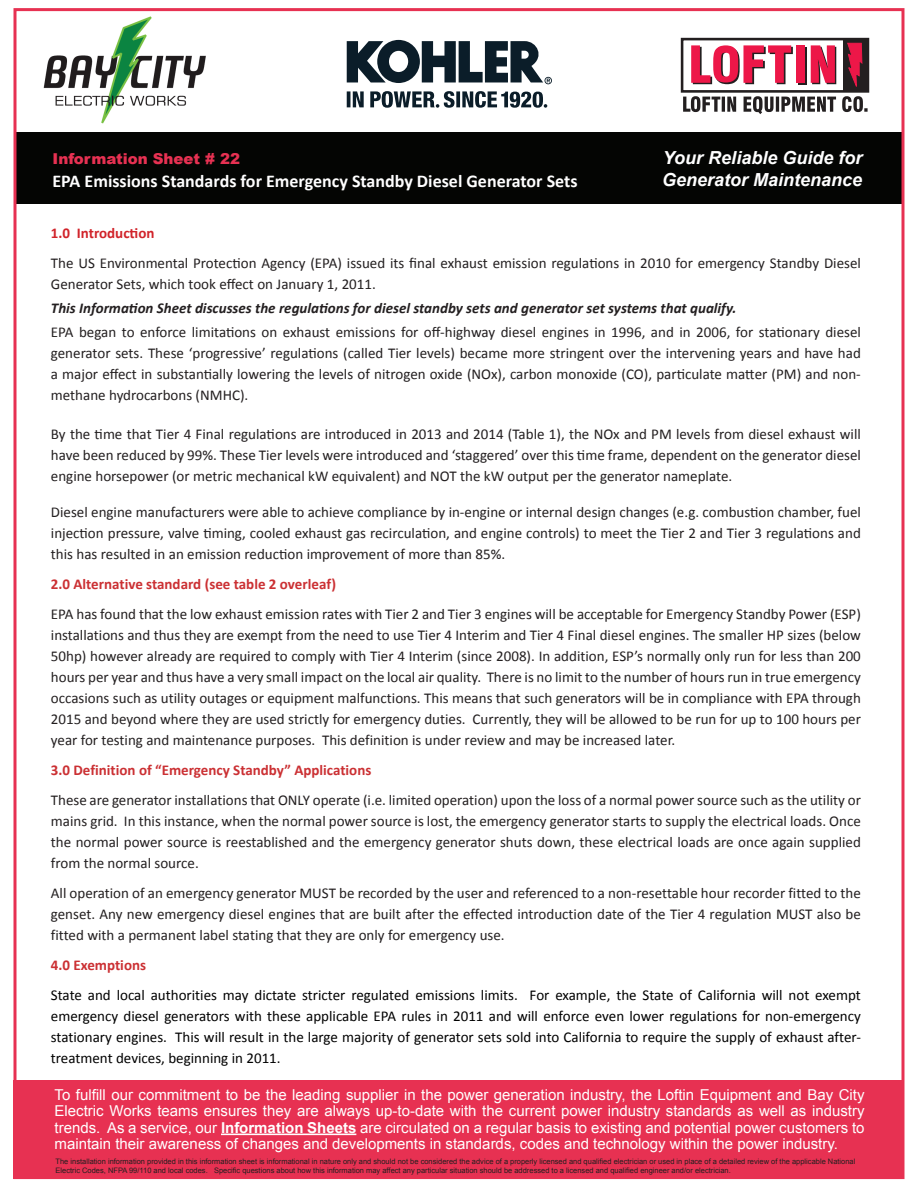
<style>
.page{position:relative;width:918px;height:1188px;background:#fff}
.page>*{position:absolute;margin:0;border:0;box-sizing:border-box;transform-origin:0 0}
.t1{font:700 18px "Calibri";color:#fff}
.t2{font:italic 700 18px "Arial";color:#fff}
.t3{font:15px/21px "Calibri";color:#231f20;text-align:justify}
.t4{font:15px/16.5px "Arial";color:#fff;text-align:justify}
.t5{font:15px/21px "Calibri";color:#000;text-align:justify}
.t6{font:700 15px "Calibri";color:#cb3033}
.t7{font:italic 700 15px "Calibri";color:#231f20}
.t8{font:900 15px "Arial";color:#e73152}
.t9{font:700 15px "Calibri";color:#d1232a}
.t10{font:7.5px/9px "Arial";color:#231f20}
.s1{font-weight:700}
</style>
<div class="page">
<div style="left:15px;top:132px;width:888px;height:72px;background:#040503"></div>
<div style="left:14px;top:1080px;width:890px;height:99px;background:#e73152"></div>
<hr style="left:221px;top:1134px;width:135px;height:1px;background:#fff">
<img style="left:43px;top:16px;width:163px;height:107px">
<div style="left:681px;top:38px;width:188px;height:55px;border:3px solid #231f20"></div>
<div style="left:843px;top:39px;width:25px;height:53px;background:#231f20"></div>
<svg style="left:847px;top:43px;width:15px;height:44px"></svg>
<svg style="left:683px;top:96px;width:185px;height:18px"></svg>
<svg style="left:811px;top:45px;width:25px;height:39px"></svg>
<div style="left:798px;top:47px;width:9px;height:37px;background:#231f20"></div>
<div style="left:796px;top:45px;width:9px;height:38px;background:#ed1748"></div>
<svg style="left:691px;top:45px;width:102px;height:39px"></svg>
<svg style="left:347px;top:40px;width:205px;height:44px"></svg>
<svg style="left:347px;top:91px;width:200px;height:17px"></svg>
<p class="t8" style="left:52px;top:151px;width:189px">Information Sheet # 22</p>
<p class="t2" style="left:663px;top:146px;width:201px">Your Reliable Guide for</p>
<p class="t1" style="left:52px;top:170px;width:527px">EPA Emissions Standards for Emergency Standby Diesel Generator Sets</p>
<p class="t2" style="left:662px;top:167px;width:202px">Generator Maintenance</p>
<p class="t9" style="left:51px;top:224px;width:105px">1.0 Introduction</p>
<p class="t3" style="left:51px;top:253px;width:812px">The US Environmental Protection Agency (EPA) issued its final exhaust emission regulations in 2010 for emergency Standby Diesel<br>Generator Sets, which took effect on January 1, 2011.</p>
<p class="t7" style="left:51px;top:299px;width:687px">This Information Sheet discusses the regulations for diesel standby sets and generator set systems that qualify.</p>
<p class="t3" style="left:51px;top:322px;width:811px">EPA began to enforce limitations on exhaust emissions for off-highway diesel engines in 1996, and in 2006, for stationary diesel generator sets. These ‘progressive’ regulations (called Tier levels) became more stringent over the intervening years and have had a major effect in substantially lowering the levels of nitrogen oxide (NOx), carbon monoxide (CO), particulate matter (PM) and non&shy;methane hydrocarbons (NMHC).</p>
<p class="t3" style="left:51px;top:424px;width:811px">By the time that Tier 4 Final regulations are introduced in 2013 and 2014 (Table 1), the NOx and PM levels from diesel exhaust will have been reduced by 99%. These Tier levels were introduced and ‘staggered’ over this time frame, dependent on the generator diesel engine horsepower (or metric mechanical kW equivalent) and NOT the kW output per the generator nameplate.</p>
<p class="t3" style="left:51px;top:502px;width:811px">Diesel engine manufacturers were able to achieve compliance by in-engine or internal design changes (e.g. combustion chamber, fuel injection pressure, valve timing, cooled exhaust gas recirculation, and engine controls) to meet the Tier 2 and Tier 3 regulations and this has resulted in an emission reduction improvement of more than 85%.</p>
<p class="t6" style="left:51px;top:575px;width:287px">2.0 Alternative standard (see table 2 overleaf)</p>
<p class="t3" style="left:51px;top:604px;width:812px">EPA has found that the low exhaust emission rates with Tier 2 and Tier 3 engines will be acceptable for Emergency Standby Power (ESP) installations and thus they are exempt from the need to use Tier 4 Interim and Tier 4 Final diesel engines. The smaller HP sizes (below 50hp) however already are required to comply with Tier 4 Interim (since 2008). In addition, ESP’s normally only run for less than 200 hours per year and thus have a very small impact on the local air quality. There is no limit to the number of hours run in true emergency occasions such as utility outages or equipment malfunctions. This means that such generators will be in compliance with EPA through 2015 and beyond where they are used strictly for emergency duties. Currently, they will be allowed to be run for up to 100 hours per year for testing and maintenance purposes. This definition is under review and may be increased later.</p>
<p class="t6" style="left:51px;top:761px;width:322px">3.0 Definition of “Emergency Standby” Applications</p>
<p class="t3" style="left:51px;top:790px;width:812px">These are generator installations that ONLY operate (i.e. limited operation) upon the loss of a normal power source such as the utility or mains grid. In this instance, when the normal power source is lost, the emergency generator starts to supply the electrical loads. Once the normal power source is reestablished and the emergency generator shuts down, these electrical loads are once again supplied from the normal source.</p>
<p class="t3" style="left:51px;top:883px;width:811px">All operation of an emergency generator MUST be recorded by the user and referenced to a non-resettable hour recorder fitted to the genset. Any new emergency diesel engines that are built after the effected introduction date of the Tier 4 regulation MUST also be fitted with a permanent label stating that they are only for emergency use.</p>
<p class="t6" style="left:51px;top:956px;width:97px">4.0 Exemptions</p>
<p class="t5" style="left:51px;top:985px;width:812px">State and local authorities may dictate stricter regulated emissions limits. For example, the State of California will not exempt emergency diesel generators with these applicable EPA rules in 2011 and will enforce even lower regulations for non-emergency stationary engines. This will result in the large majority of generator sets sold into California to require the supply of exhaust after&shy;treatment devices, beginning in 2011.</p>
<p class="t4" style="left:55px;top:1086px;width:812px">To fulfill our commitment to be the leading supplier in the power generation industry, the Loftin Equipment and Bay City Electric Works teams ensures they are always up-to-date with the current power industry standards as well as industry trends. As a service, our <span class="s1">Information Sheets</span> are circulated on a regular basis to existing and potential power customers to maintain their awareness of changes and developments in standards, codes and technology within the power industry.</p>
<p class="t10" style="left:56px;top:1157px;width:801px">The installation information provided in this information sheet is informational in nature only and should not be considered the advice of a properly licensed and qualified electrician or used in place of a detailed review of the applicable National<br>Electric Codes, NFPA 99/110 and local codes. Specific questions about how this information may affect any particular situation should be addressed to a licensed and qualified engineer and/or electrician.</p>
</div>
